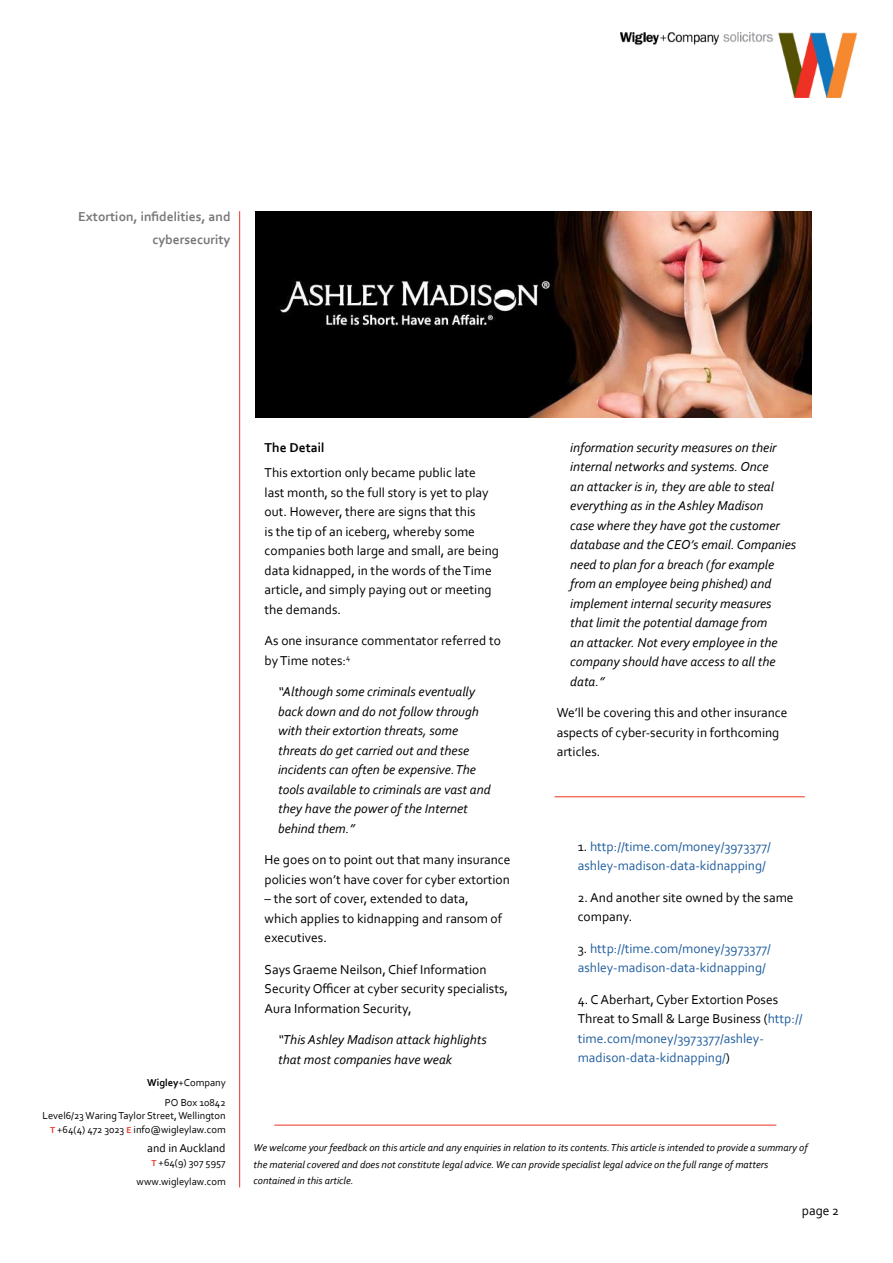
<style>
.page{position:relative;width:893px;height:1263px;background:#fff}
.page>*{position:absolute;margin:0;border:0;box-sizing:border-box;transform-origin:0 0}
.t1{font:italic 13.5px/19.5px "Corbel";color:#000}
.t2{font:13.5px/19.5px "Corbel";color:#000}
.t3{font:13.5px/19.5px "Corbel";color:#215e9e}
.t4{font:700 13.5px/22.5px "Corbel";color:#77787b;text-align:right}
.t5{font:700 13.5px "Corbel";color:#000}
.t6{font:12px "Corbel";color:#000}
.t7{font:italic 10.5px/16.5px "Corbel";color:#000}
.t8{font:10.5px/19.5px "Corbel";color:#000;text-align:right}
.s1{font-weight:700}
.s2{font-weight:700;font-size:9px;color:#ee3425}
.s3{color:#000}
</style>
<div class="page">
<hr style="left:239px;top:211px;width:1px;height:976px;background:#ee3425">
<img style="left:621px;top:32px;width:235px;height:65px">
<img style="left:256px;top:212px;width:556px;height:205px">
<hr style="left:555px;top:796px;width:250px;height:1px;background:#ee3425">
<hr style="left:274px;top:1125px;width:502px;height:1px;background:#ee3425">
<p class="t4" style="left:78px;top:205px;width:154px">Extortion, infidelities, and cybersecurity</p>
<p class="t8" style="left:147px;top:1073px;width:80px"><span class="s1">Wigley</span>+Company<br>PO Box 10842</p>
<p class="t8" style="left:43px;top:1109px;width:185px;line-height:13.5px">Level6/23 Waring Taylor Street, Wellington<br><span class="s2">T</span> +64(4) 472 3023 <span class="s2">E</span> info@wigleylaw.com</p>
<p class="t6" style="left:147px;top:1141px;width:80px">and in Auckland</p>
<p class="t8" style="left:137px;top:1152px;width:91px"><span class="s2">T</span> +64(9) 307 5957 www.wigleylaw.com</p>
<p class="t5" style="left:265px;top:439px;width:62px">The Detail</p>
<p class="t2" style="left:265px;top:463px;width:236px">This extortion only became public late<br>last month, so the full story is yet to play out. However, there are signs that this<br>is the tip of an iceberg, whereby some companies both large and small, are being data kidnapped, in the words of the Time article, and simply paying out or meeting the demands.</p>
<p class="t2" style="left:265px;top:631px;width:238px">As one insurance commentator referred to by Time notes:<sup>4</sup></p>
<p class="t1" style="left:278px;top:682px;width:214px">“Although some criminals eventually back down and do not follow through with their extortion threats, some threats do get carried out and these incidents can often be expensive. The tools available to criminals are vast and they have the power of the Internet behind them.”</p>
<p class="t2" style="left:265px;top:850px;width:247px">He goes on to point out that many insurance policies won’t have cover for cyber extortion</p>
<p class="t2" style="left:265px;top:889px;width:239px">– the sort of cover, extended to data, which applies to kidnapping and ransom of executives.</p>
<p class="t2" style="left:265px;top:959px;width:245px">Says Graeme Neilson, Chief Information<br>Security Officer at cyber security specialists,<br>Aura Information Security,</p>
<p class="t1" style="left:278px;top:1030px;width:210px">“This Ashley Madison attack highlights that most companies have weak</p>
<p class="t1" style="left:570px;top:437px;width:228px">information security measures on their internal networks and systems. Once<br>an attacker is in, they are able to steal everything as in the Ashley Madison<br>case where they have got the customer database and the CEO’s email. Companies need to plan for a breach (for example from an employee being phished) and implement internal security measures that limit the potential damage from<br>an attacker. Not every employee in the company should have access to all the data.”</p>
<p class="t2" style="left:557px;top:703px;width:232px">We’ll be covering this and other insurance aspects of cyber-security in forthcoming articles.</p>
<p class="t3" style="left:578px;top:836px;width:195px"><span class="s3">1.</span> http://time.com/money/3973377/ ashley-madison-data-kidnapping/</p>
<p class="t2" style="left:578px;top:887px;width:217px">2. And another site owned by the same company.</p>
<p class="t3" style="left:578px;top:938px;width:195px"><span class="s3">3.</span> http://time.com/money/3973377/ ashley-madison-data-kidnapping/</p>
<p class="t3" style="left:578px;top:989px;width:226px"><span class="s3">4. C Aberhart, Cyber Extortion Poses Threat to Small &amp; Large Business (</span>http:// time.com/money/3973377/ashley&shy;madison-data-kidnapping/<span class="s3">)</span></p>
<p class="t7" style="left:254px;top:1139px;width:555px">We welcome your feedback on this article and any enquiries in relation to its contents. This article is intended to provide a summary of the material covered and does not constitute legal advice. We can provide specialist legal advice on the full range of matters contained in this article.</p>
<p class="t2" style="left:802px;top:1201px;width:39px">page 2</p>
</div>
